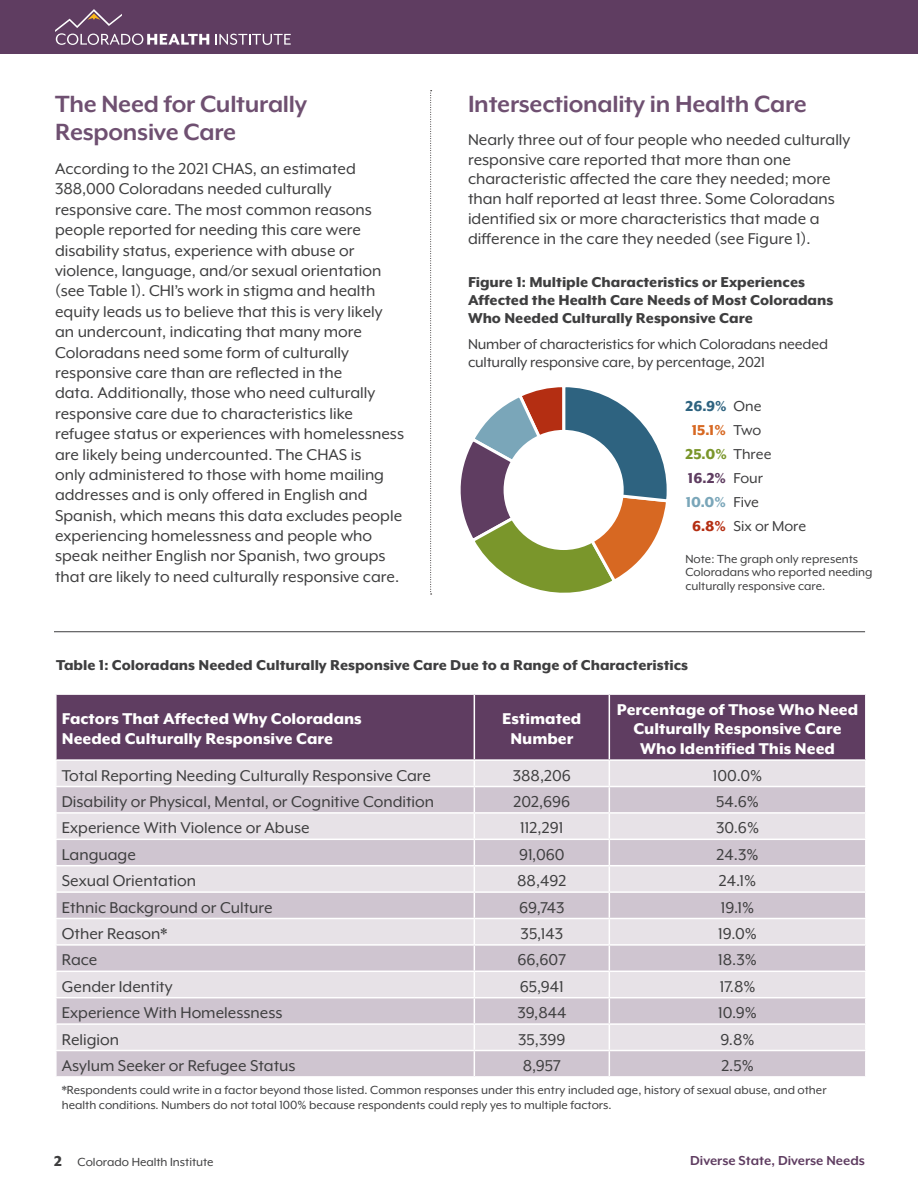
<style>
.page{position:relative;width:918px;height:1188px;background:#fff}
.page>*{position:absolute;margin:0;border:0;box-sizing:border-box;transform-origin:0 0}
.t1{font:700 27px/28.5px "Mr Eaves XL Mod OT";letter-spacing:-.01em;color:#6f5071}
.t2{font:18px/20.4px "Mr Eaves XL Mod OT";color:#3e3e3f}
.t3{font:800 18px/19.8px "Mr Eaves XL Mod OT";color:#fff;text-align:center}
.t4{font:800 16.5px/18px "Mr Eaves XL Mod OT";color:#3e3e3f}
.t5{font:16.5px/18px "Mr Eaves XL Mod OT";letter-spacing:-.01em;color:#3e3e3f}
.t6{font:800 16.5px "Mr Eaves XL Mod OT";color:#7a962b}
.t7{font:800 16.5px "Mr Eaves XL Mod OT";color:#5f3d61}
.t8{font:800 16.5px "Mr Eaves XL Mod OT";color:#7aa6b9}
.t9{font:800 16.5px "Mr Eaves XL Mod OT";color:#2e6380}
.t10{font:800 16.5px "Mr Eaves XL Mod OT";color:#d76822}
.t11{font:700 15px "Mr Eaves XL Mod OT";color:#5f3d61}
.t12{font:13.5px/13.5px "Mr Eaves XL Mod OT";color:#3e3e3f}
.s1{font-weight:400;color:#3e3e3f}
.s2{font-weight:800;color:#b42e12}
.s3{font-weight:800;font-size:16.5px}
</style>
<div class="page">
<div style="left:0;top:0;width:918px;height:54px;background:#5f3d61"></div>
<svg style="left:215px;top:34px;width:76px;height:11px"></svg>
<svg style="left:55px;top:9px;width:154px;height:36px"></svg>
<div style="left:57px;top:695px;width:808px;height:64px;background:#5f3d61"></div>
<div style="left:57px;top:761px;width:808px;height:25px;background:#e7e2e7"></div>
<svg style="left:57px;top:787px;width:808px;height:289px;background:#dad2da"></svg>
<hr style="left:474px;top:695px;width:1px;height:64px;background:#fff">
<hr style="left:609px;top:695px;width:1px;height:64px;background:#fff">
<hr style="left:55px;top:812px;width:419px;height:2px;background:#fff">
<hr style="left:474px;top:812px;width:135px;height:2px;background:#fff">
<hr style="left:609px;top:812px;width:258px;height:2px;background:#fff">
<hr style="left:55px;top:839px;width:419px;height:1px;background:#fff">
<hr style="left:474px;top:839px;width:135px;height:1px;background:#fff">
<hr style="left:609px;top:839px;width:258px;height:1px;background:#fff">
<hr style="left:55px;top:865px;width:419px;height:1px;background:#fff">
<hr style="left:474px;top:865px;width:135px;height:1px;background:#fff">
<hr style="left:609px;top:865px;width:258px;height:1px;background:#fff">
<hr style="left:55px;top:891px;width:419px;height:2px;background:#fff">
<hr style="left:474px;top:891px;width:135px;height:2px;background:#fff">
<hr style="left:609px;top:891px;width:258px;height:2px;background:#fff">
<hr style="left:55px;top:918px;width:419px;height:1px;background:#fff">
<hr style="left:474px;top:918px;width:135px;height:1px;background:#fff">
<hr style="left:609px;top:918px;width:258px;height:1px;background:#fff">
<hr style="left:55px;top:944px;width:419px;height:2px;background:#fff">
<hr style="left:474px;top:944px;width:135px;height:2px;background:#fff">
<hr style="left:609px;top:944px;width:258px;height:2px;background:#fff">
<hr style="left:55px;top:971px;width:419px;height:1px;background:#fff">
<hr style="left:474px;top:971px;width:135px;height:1px;background:#fff">
<hr style="left:609px;top:971px;width:258px;height:1px;background:#fff">
<hr style="left:55px;top:997px;width:419px;height:1px;background:#fff">
<hr style="left:474px;top:997px;width:135px;height:1px;background:#fff">
<hr style="left:609px;top:997px;width:258px;height:1px;background:#fff">
<hr style="left:55px;top:1023px;width:419px;height:2px;background:#fff">
<hr style="left:474px;top:1023px;width:135px;height:2px;background:#fff">
<hr style="left:609px;top:1023px;width:258px;height:2px;background:#fff">
<hr style="left:55px;top:1050px;width:419px;height:1px;background:#fff">
<hr style="left:474px;top:1050px;width:135px;height:1px;background:#fff">
<svg style="left:474px;top:761px;width:1px;height:315px"></svg>
<hr style="left:609px;top:1050px;width:258px;height:1px;background:#fff">
<svg style="left:609px;top:761px;width:1px;height:315px"></svg>
<svg style="left:430px;top:90px;width:2px;height:505px"></svg>
<hr style="left:54px;top:631px;width:811px;height:1px;background:#3e3e3f">
<svg style="left:460px;top:387px;width:207px;height:206px"></svg>
<div style="left:504px;top:430px;width:120px;height:120px;background:#fff;border-radius:50%"></div>
<h1 class="t1" style="left:55px;top:89px;width:254px">The Need for Culturally<br>Responsive Care</h1>
<p class="t2" style="left:55px;top:158px;width:351px">According to the 2021 CHAS, an estimated 388,000 Coloradans needed culturally responsive care. The most common reasons people reported for needing this care were disability status, experience with abuse or violence, language, and/or sexual orientation (see Table 1). CHI’s work in stigma and health equity leads us to believe that this is very likely an undercount, indicating that many more Coloradans need some form of culturally responsive care than are reflected in the<br>data. Additionally, those who need culturally responsive care due to characteristics like refugee status or experiences with homelessness are likely being undercounted. The CHAS is<br>only administered to those with home mailing addresses and is only offered in English and Spanish, which means this data excludes people experiencing homelessness and people who speak neither English nor Spanish, two groups that are likely to need culturally responsive care.</p>
<h1 class="t1" style="left:468px;top:89px;width:340px">Intersectionality in Health Care</h1>
<p class="t2" style="left:468px;top:130px;width:384px;line-height:19.8px">Nearly three out of four people who needed culturally responsive care reported that more than one characteristic affected the care they needed; more than half reported at least three. Some Coloradans identified six or more characteristics that made a difference in the care they needed (see Figure 1).</p>
<p class="t4" style="left:468px;top:274px;width:367px">Figure 1: Multiple Characteristics or Experiences<br>Affected the Health Care Needs of Most Coloradans<br>Who Needed Culturally Responsive Care</p>
<p class="t5" style="left:468px;top:335px;width:362px">Number of characteristics for which Coloradans needed culturally responsive care, by percentage, 2021</p>
<p class="t9" style="left:686px;top:398px;width:77px">26.9% <span class="s1">One</span></p>
<p class="t10" style="left:692px;top:422px;width:71px">15.1% <span class="s1">Two</span></p>
<p class="t6" style="left:686px;top:446px;width:87px">25.0% <span class="s1">Three</span></p>
<p class="t7" style="left:688px;top:470px;width:77px">16.2% <span class="s1">Four</span></p>
<p class="t8" style="left:686px;top:494px;width:75px">10.0% <span class="s1">Five</span></p>
<p class="t5" style="left:692px;top:517px;width:116px"><span class="s2">6.8%</span> Six or More</p>
<p class="t12" style="left:686px;top:552px;width:189px">Note: The graph only represents<br>Coloradans who reported needing culturally responsive care.</p>
<p class="t4" style="left:56px;top:656px;width:633px">Table 1: Coloradans Needed Culturally Responsive Care Due to a Range of Characteristics</p>
<p class="t3" style="left:62px;top:709px;width:302px;text-align:left">Factors That Affected Why Coloradans<br>Needed Culturally Responsive Care</p>
<p class="t3" style="left:502px;top:709px;width:81px">Estimated<br>Number</p>
<p class="t3" style="left:617px;top:699px;width:243px">Percentage of Those Who Need<br>Culturally Responsive Care<br>Who Identified This Need</p>
<p class="t2" style="left:62px;top:765px;width:371px">Total Reporting Needing Culturally Responsive Care</p>
<p class="t2" style="left:513px;top:765px;width:60px">388,206</p>
<p class="t2" style="left:713px;top:765px;width:51px">100.0%</p>
<p class="t2" style="left:62px;top:791px;width:374px">Disability or Physical, Mental, or Cognitive Condition</p>
<p class="t2" style="left:513px;top:791px;width:58px">202,696</p>
<p class="t2" style="left:716px;top:791px;width:44px">54.6%</p>
<p class="t2" style="left:62px;top:818px;width:249px">Experience With Violence or Abuse</p>
<p class="t2" style="left:520px;top:818px;width:45px">112,291</p>
<p class="t2" style="left:716px;top:818px;width:45px">30.6%</p>
<p class="t2" style="left:62px;top:844px;width:76px">Language</p>
<p class="t2" style="left:519px;top:844px;width:47px">91,060</p>
<p class="t2" style="left:717px;top:844px;width:43px">24.3%</p>
<p class="t2" style="left:62px;top:871px;width:136px">Sexual Orientation</p>
<p class="t2" style="left:517px;top:871px;width:51px">88,492</p>
<p class="t2" style="left:719px;top:871px;width:39px">24.1%</p>
<p class="t2" style="left:62px;top:897px;width:212px">Ethnic Background or Culture</p>
<p class="t2" style="left:519px;top:897px;width:47px">69,743</p>
<p class="t2" style="left:721px;top:897px;width:35px">19.1%</p>
<p class="t2" style="left:62px;top:923px;width:107px">Other Reason*</p>
<p class="t2" style="left:521px;top:923px;width:44px">35,143</p>
<p class="t2" style="left:718px;top:923px;width:40px">19.0%</p>
<p class="t2" style="left:62px;top:950px;width:37px">Race</p>
<p class="t2" style="left:517px;top:950px;width:50px">66,607</p>
<p class="t2" style="left:718px;top:950px;width:40px">18.3%</p>
<p class="t2" style="left:62px;top:976px;width:112px">Gender Identity</p>
<p class="t2" style="left:520px;top:976px;width:45px">65,941</p>
<p class="t2" style="left:720px;top:976px;width:37px">17.8%</p>
<p class="t2" style="left:62px;top:1003px;width:222px">Experience With Homelessness</p>
<p class="t2" style="left:517px;top:1003px;width:50px">39,844</p>
<p class="t2" style="left:718px;top:1003px;width:40px">10.9%</p>
<p class="t2" style="left:62px;top:1029px;width:59px">Religion</p>
<p class="t2" style="left:518px;top:1029px;width:49px">35,399</p>
<p class="t2" style="left:721px;top:1029px;width:36px">9.8%</p>
<p class="t2" style="left:62px;top:1055px;width:235px">Asylum Seeker or Refugee Status</p>
<p class="t2" style="left:523px;top:1055px;width:40px">8,957</p>
<p class="t2" style="left:721px;top:1055px;width:34px">2.5%</p>
<p class="t12" style="left:62px;top:1082px;width:766px;line-height:15px">*Respondents could write in a factor beyond those listed. Common responses under this entry included age, history of sexual abuse, and other health conditions. Numbers do not total 100% because respondents could reply yes to multiple factors.</p>
<p class="t12" style="left:54px;top:1155px;width:161px"><span class="s3">2</span> Colorado Health Institute</p>
<p class="t11" style="left:690px;top:1153px;width:176px">Diverse State, Diverse Needs</p>
</div>
